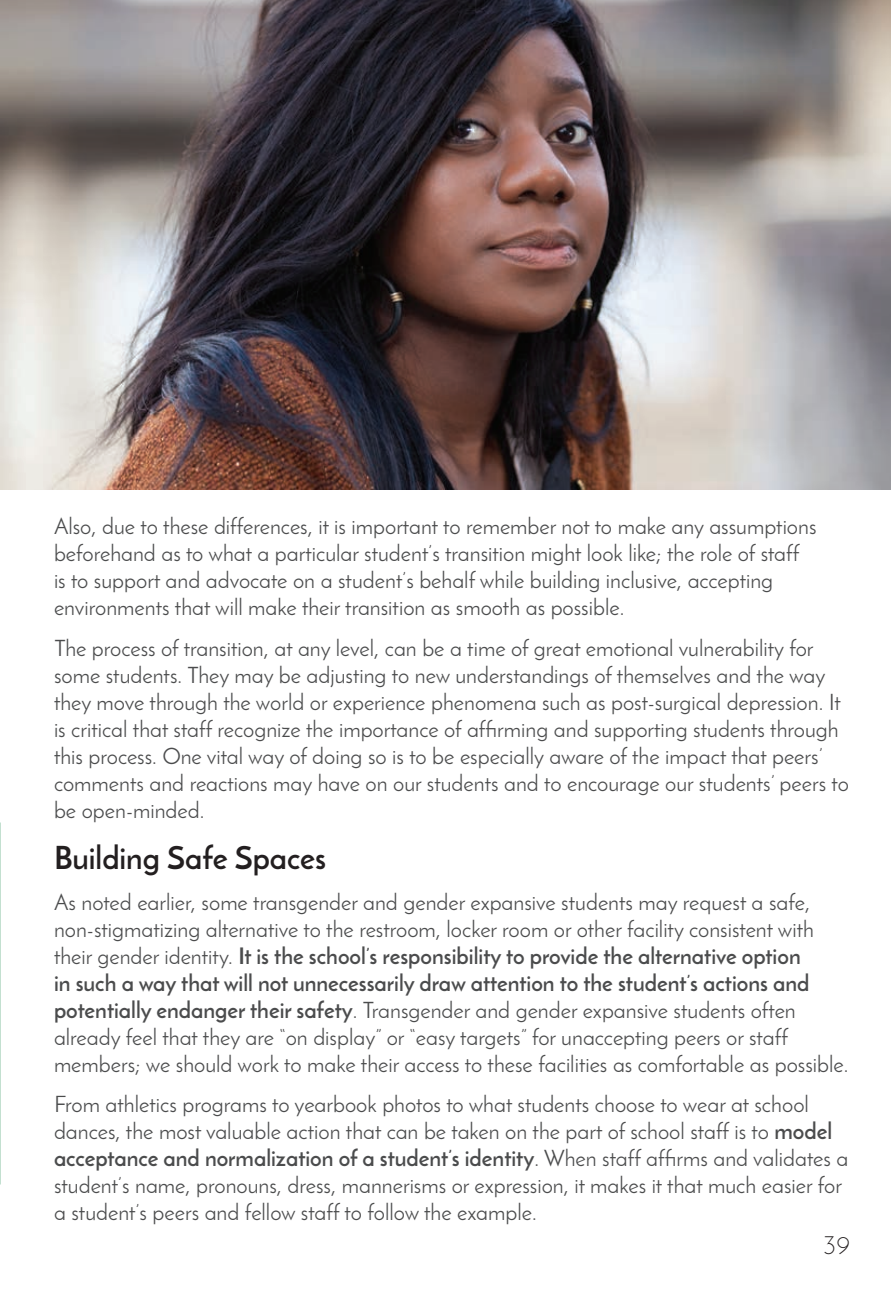
<style>
.page{position:relative;width:891px;height:1296px;background:#fff}
.page>*{position:absolute;margin:0;border:0;box-sizing:border-box;transform-origin:0 0}
.t1{font:700 31.5px "Josefin Sans";color:#231f20}
.t2{font:300 27px "Josefin Sans";color:#231f20}
.t3{font:22.5px/27px "Josefin Sans";color:#4b4c4d}
.s1{font-weight:700}
</style>
<div class="page">
<img style="left:0;top:0;width:891px;height:489px">
<p class="t3" style="left:54px;top:513px;width:764px">Also, due to these differences, it is important to remember not to make any assumptions beforehand as to what a particular student’s transition might look like; the role of staff is to support and advocate on a student’s behalf while building inclusive, accepting environments that will make their transition as smooth as possible.</p>
<p class="t3" style="left:54px;top:634px;width:796px">The process of transition, at any level, can be a time of great emotional vulnerability for some students. They may be adjusting to new understandings of themselves and the way they move through the world or experience phenomena such as post-surgical depression. It is critical that staff recognize the importance of affirming and supporting students through this process. One vital way of doing so is to be especially aware of the impact that peers’ comments and reactions may have on our students and to encourage our students’ peers to be open-minded.</p>
<h1 class="t1" style="left:54px;top:838px;width:274px">Building Safe Spaces</h1>
<p class="t3" style="left:54px;top:888px;width:796px">As noted earlier, some transgender and gender expansive students may request a safe, non-stigmatizing alternative to the restroom, locker room or other facility consistent with their gender identity. <span class="s1">It is the school’s responsibility to provide the alternative option<br>in such a way that will not unnecessarily draw attention to the student’s actions and potentially endanger their safety</span>. Transgender and gender expansive students often already feel that they are “on display” or “easy targets” for unaccepting peers or staff members; we should work to make their access to these facilities as comfortable as possible.</p>
<p class="t3" style="left:54px;top:1091px;width:796px">From athletics programs to yearbook photos to what students choose to wear at school dances, the most valuable action that can be taken on the part of school staff is to <span class="s1">model acceptance and normalization of a student’s identity</span>. When staff affirms and validates a student’s name, pronouns, dress, mannerisms or expression, it makes it that much easier for a student’s peers and fellow staff to follow the example.</p>
<p class="t2" style="left:823px;top:1229px;width:29px">39</p>
</div>
